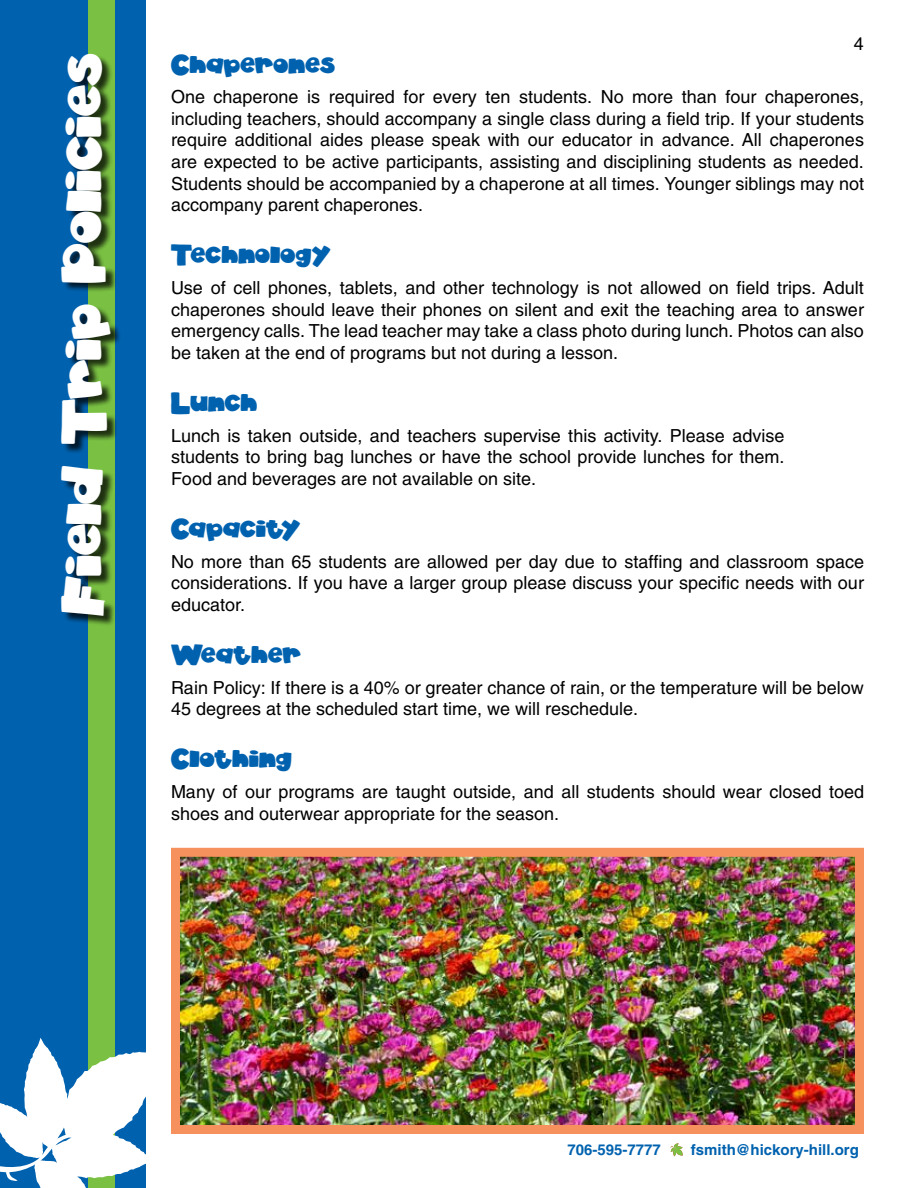
<style>
.page{position:relative;width:918px;height:1188px;background:#fff}
.page>*{position:absolute;margin:0;border:0;box-sizing:border-box;transform-origin:0 0}
.t1{font:45px "aka Dylan Plain";color:#fff}
.t2{font:21px "aka Dylan Plain";letter-spacing:.02em;color:#0062af}
.t3{font:18px/21.6px "Helvetica";color:#000;text-align:justify}
.t4{font:700 15px "Helvetica";color:#0062af}
</style>
<div class="page">
<div style="left:0;top:0;width:146px;height:1188px;background:#0062af"></div>
<div style="left:88px;top:0;width:27px;height:1188px;background:#7ac143"></div>
<div style="left:62px;top:55px;width:60px;height:572px;background:#000;opacity:.75"></div>
<img style="left:171px;top:847px;width:693px;height:287px">
<svg style="left:0;top:1038px;width:146px;height:150px"></svg>
<svg style="left:670px;top:1143px;width:13px;height:14px"></svg>
<h1 class="t1" style="left:53px;top:616px;width:563px;rotate:-90deg">Field Trip Policies</h1>
<p class="t3" style="left:854px;top:33px;width:12px">4</p>
<p class="t2" style="left:171px;top:50px;width:165px">Chaperones</p>
<p class="t3" style="left:171px;top:86px;width:695px">One chaperone is required for every ten students. No more than four chaperones, including teachers, should accompany a single class during a field trip. If your students require additional aides please speak with our educator in advance. All chaperones are expected to be active participants, assisting and disciplining students as needed.<br>Students should be accompanied by a chaperone at all times. Younger siblings may not accompany parent chaperones.</p>
<p class="t2" style="left:171px;top:241px;width:161px">Technology</p>
<p class="t3" style="left:171px;top:277px;width:694px">Use of cell phones, tablets, and other technology is not allowed on field trips. Adult chaperones should leave their phones on silent and exit the teaching area to answer emergency calls. The lead teacher may take a class photo during lunch. Photos can also be taken at the end of programs but not during a lesson.</p>
<p class="t2" style="left:171px;top:389px;width:88px">Lunch</p>
<p class="t3" style="left:171px;top:425px;width:615px">Lunch is taken outside, and teachers supervise this activity. Please advise students to bring bag lunches or have the school provide lunches for them.<br>Food and beverages are not available on site.</p>
<p class="t2" style="left:171px;top:515px;width:131px">Capacity</p>
<p class="t3" style="left:171px;top:551px;width:695px">No more than 65 students are allowed per day due to staffing and classroom space considerations. If you have a larger group please discuss your specific needs with our educator.</p>
<p class="t2" style="left:171px;top:641px;width:131px">Weather</p>
<p class="t3" style="left:171px;top:677px;width:694px">Rain Policy: If there is a 40% or greater chance of rain, or the temperature will be below<br>45 degrees at the scheduled start time, we will reschedule.</p>
<p class="t2" style="left:171px;top:745px;width:123px">Clothing</p>
<p class="t3" style="left:171px;top:781px;width:695px">Many of our programs are taught outside, and all students should wear closed toed shoes and outerwear appropriate for the season.</p>
<p class="t4" style="left:568px;top:1141px;width:95px">706-595-7777</p>
<p class="t4" style="left:691px;top:1141px;width:169px">fsmith@hickory-hill.org</p>
</div>
